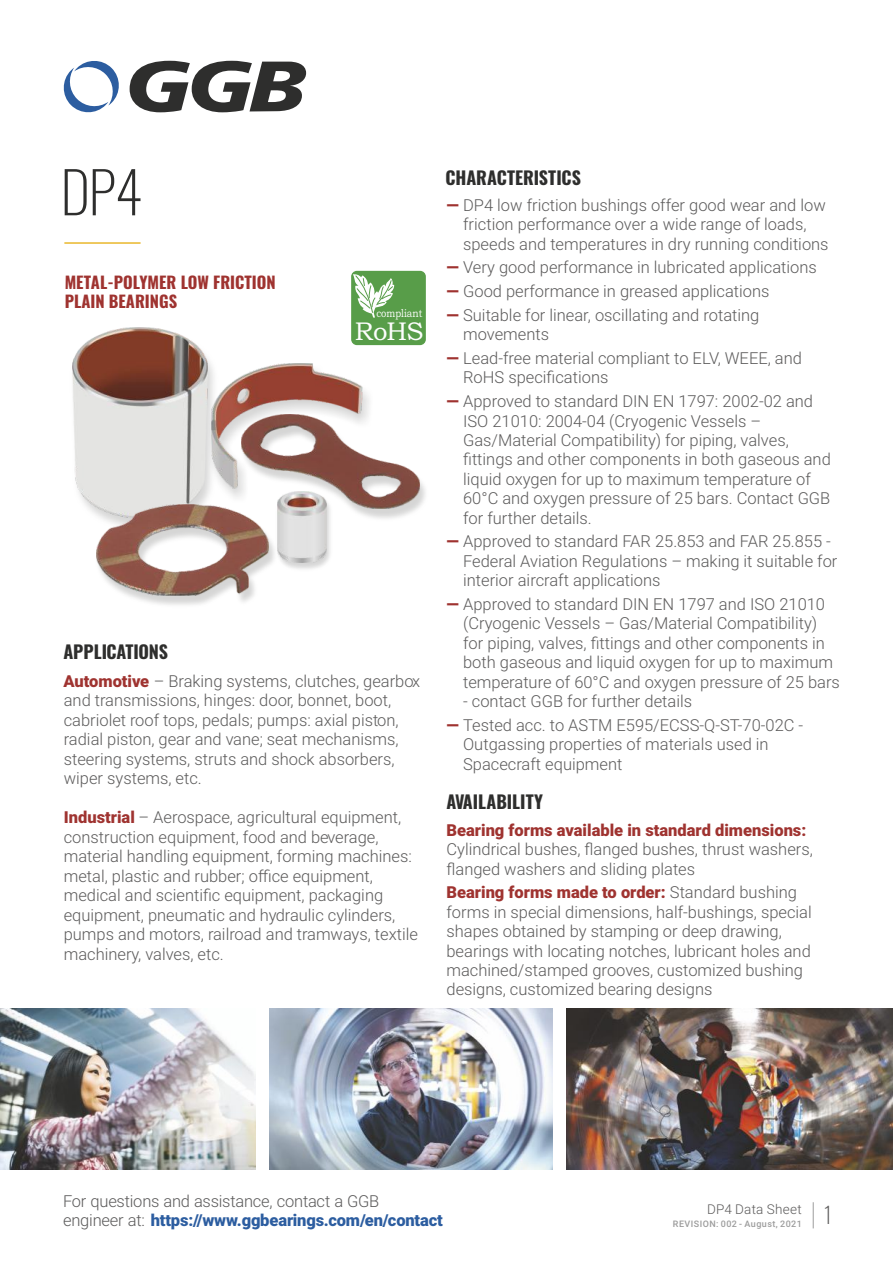
<style>
.page{position:relative;width:893px;height:1263px;background:#fff}
.page>*{position:absolute;margin:0;border:0;box-sizing:border-box;transform-origin:0 0}
.t1{font:200 57px "Oswald";color:#2e2e2d}
.t2{font:25.65px "Bookman Old Style";color:#fefefe}
.t3{font:200 22.5px "Oswald";color:#5c5b5b}
.t4{font:700 18px "Oswald";color:#2e2e2d}
.t5{font:300 16.5px/19.4px "Roboto";color:#5c5b5b}
.t6{font:900 16.5px "Roboto";color:#9f3330}
.t7{font:700 16.5px/19.5px "Oswald";color:#9f3330}
.t8{font:300 13.5px "Roboto";letter-spacing:.02em;color:#5c5b5b}
.t9{font:11.25px "Bookman Old Style";color:#fefefe;scale:.84 1}
.t10{font:500 9px "Roboto";letter-spacing:.05em;color:#9c9c9c}
.s1{font-weight:900;color:#9f3330}
.s2{font-weight:900;color:#2c5da0}
</style>
<div class="page">
<hr style="left:64px;top:242px;width:77px;height:2px;background:#e9b72c">
<svg style="left:63px;top:61px;width:56px;height:52px"></svg>
<svg style="left:130px;top:61px;width:176px;height:51px"></svg>
<img style="left:0;top:1008px;width:256px;height:161px">
<img style="left:269px;top:1008px;width:284px;height:161px">
<img style="left:566px;top:1008px;width:327px;height:161px">
<svg style="left:813px;top:1202px;width:1px;height:26px"></svg>
<img style="left:72px;top:327px;width:139px;height:168px">
<img style="left:73px;top:328px;width:135px;height:183px">
<img style="left:210px;top:366px;width:159px;height:132px">
<img style="left:212px;top:364px;width:151px;height:125px">
<img style="left:91px;top:503px;width:182px;height:102px">
<img style="left:96px;top:504px;width:173px;height:91px">
<img style="left:236px;top:414px;width:190px;height:112px">
<img style="left:241px;top:415px;width:179px;height:93px">
<img style="left:273px;top:490px;width:64px;height:79px">
<img style="left:277px;top:492px;width:50px;height:71px">
<div style="left:351px;top:271px;width:75px;height:74px;background:#589d49;border-radius:6px"></div>
<svg style="left:351px;top:274px;width:43px;height:44px"></svg>
<h1 class="t1" style="left:60px;top:153px;width:84px">DP4</h1>
<p class="t7" style="left:65px;top:272px;width:212px">METAL-POLYMER LOW FRICTION<br>PLAIN BEARINGS</p>
<p class="t9" style="left:376px;top:309px;width:56px">compliant</p>
<h2 class="t2" style="left:355px;top:321px;width:70px">RoHS</h2>
<p class="t4" style="left:63px;top:640px;width:106px">APPLICATIONS</p>
<p class="t5" style="left:63px;top:673px;width:358px"><span class="s1">Automotive</span> – Braking systems, clutches, gearbox and transmissions, hinges: door, bonnet, boot, cabriolet roof tops, pedals; pumps: axial piston, radial piston, gear and vane; seat mechanisms, steering systems, struts and shock absorbers, wiper systems, etc.</p>
<p class="t5" style="left:64px;top:809px;width:356px"><span class="s1">Industrial</span> – Aerospace, agricultural equipment, construction equipment, food and beverage, material handling equipment, forming machines: metal, plastic and rubber; office equipment, medical and scientific equipment, packaging equipment, pneumatic and hydraulic cylinders, pumps and motors, railroad and tramways, textile machinery, valves, etc.</p>
<p class="t4" style="left:446px;top:165px;width:137px">CHARACTERISTICS</p>
<p class="t5" style="left:463px;top:197px;width:367px;text-indent:-17px"><span class="s1">—</span> DP4 low friction bushings offer good wear and low friction performance over a wide range of loads, speeds and temperatures in dry running conditions</p>
<p class="t5" style="left:446px;top:260px;width:372px"><span class="s1">—</span> Very good performance in lubricated applications</p>
<p class="t5" style="left:446px;top:283px;width:325px"><span class="s1">—</span> Good performance in greased applications</p>
<p class="t5" style="left:463px;top:307px;width:298px;text-indent:-17px"><span class="s1">—</span> Suitable for linear, oscillating and rotating movements</p>
<p class="t5" style="left:463px;top:350px;width:340px;text-indent:-17px"><span class="s1">—</span> Lead-free material compliant to ELV, WEEE, and<br>RoHS specifications</p>
<p class="t5" style="left:463px;top:393px;width:369px;text-indent:-17px"><span class="s1">—</span> Approved to standard DIN EN 1797: 2002-02 and ISO 21010: 2004-04 (Cryogenic Vessels – Gas/Material Compatibility) for piping, valves, fittings and other components in both gaseous and liquid oxygen for up to maximum temperature of 60°C and oxygen pressure of 25 bars. Contact GGB for further details.</p>
<p class="t5" style="left:463px;top:534px;width:376px;text-indent:-17px"><span class="s1">—</span> Approved to standard FAR 25.853 and FAR 25.855 -<br>Federal Aviation Regulations – making it suitable for interior aircraft applications</p>
<p class="t5" style="left:463px;top:596px;width:378px;text-indent:-17px"><span class="s1">—</span> Approved to standard DIN EN 1797 and ISO 21010 (Cryogenic Vessels – Gas/Material Compatibility) for piping, valves, fittings and other components in both gaseous and liquid oxygen for up to maximum temperature of 60°C and oxygen pressure of 25 bars</p>
<p class="t5" style="left:463px;top:693px;width:230px">- contact GGB for further details</p>
<p class="t5" style="left:463px;top:717px;width:342px;text-indent:-17px"><span class="s1">—</span> Tested acc. to ASTM E595/ECSS-Q-ST-70-02C -<br>Outgassing properties of materials used in<br>Spacecraft equipment</p>
<p class="t4" style="left:446px;top:790px;width:98px">AVAILABILITY</p>
<p class="t6" style="left:446px;top:823px;width:361px">Bearing forms available in standard dimensions:</p>
<p class="t5" style="left:446px;top:841px;width:368px">Cylindrical bushes, flanged bushes, thrust washers, flanged washers and sliding plates</p>
<p class="t5" style="left:446px;top:885px;width:367px"><span class="s1">Bearing forms made to order:</span> Standard bushing forms in special dimensions, half-bushings, special shapes obtained by stamping or deep drawing, bearings with locating notches, lubricant holes and machined/stamped grooves, customized bushing designs, customized bearing designs</p>
<p class="t5" style="left:63px;top:1193px;width:381px">For questions and assistance, contact a GGB engineer at: <span class="s2">https://www.ggbearings.com/en/contact</span></p>
<p class="t8" style="left:707px;top:1204px;width:96px">DP4 Data Sheet</p>
<p class="t10" style="left:673px;top:1220px;width:130px">REVISION: 002 - August, 2021</p>
<h3 class="t3" style="left:823px;top:1200px;width:11px">1</h3>
</div>
